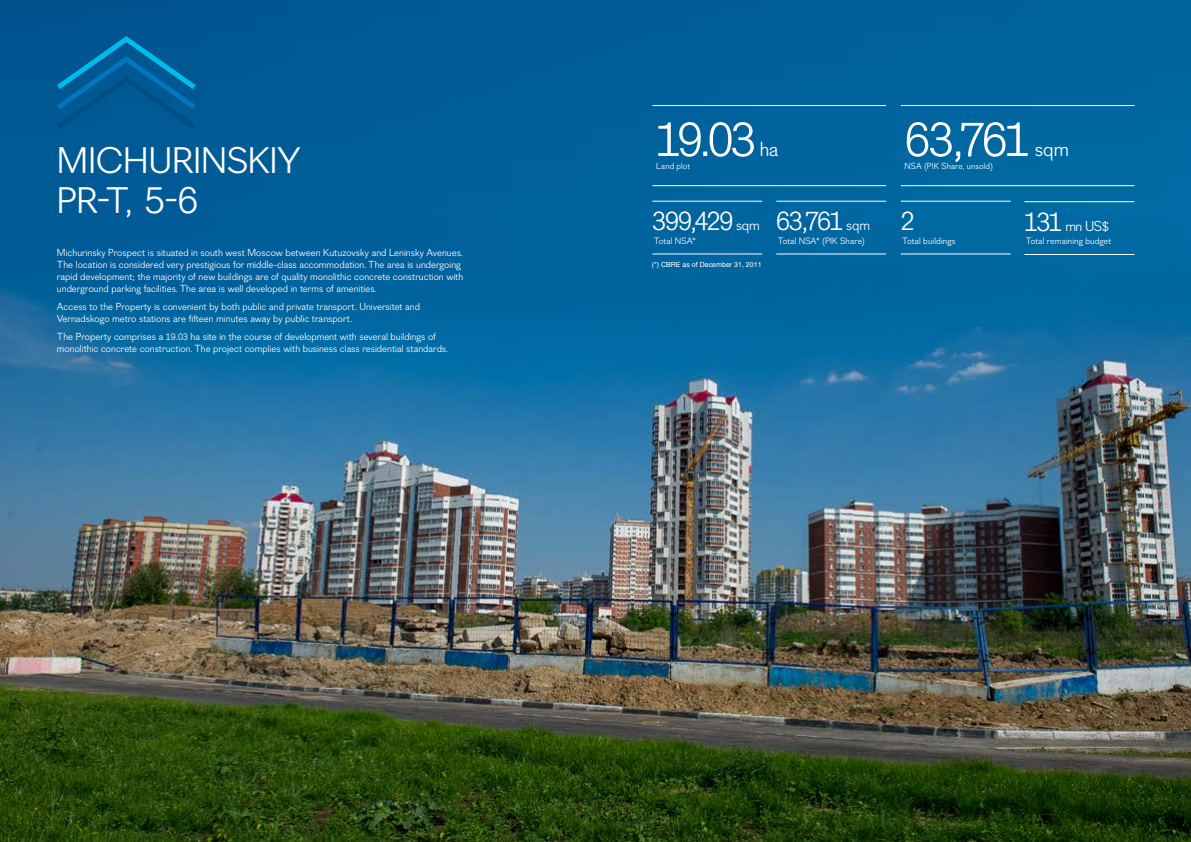
<style>
.page{position:relative;width:1191px;height:842px;background:#fff}
.page>*{position:absolute;margin:0;border:0;box-sizing:border-box;transform-origin:0 0}
.t1{font:51px "Figgins Sans";color:#fff}
.t2{font:36px/40px "Figgins Sans";letter-spacing:-.005em;color:#fff}
.t3{font:28px "Figgins Sans";color:#fff}
.t4{font:20px "Figgins Sans";color:#fff}
.t5{font:14px "Figgins Sans";color:#fff}
.t6{font:10px/12px "Figgins Sans";color:#fff}
.t7{font:9px "Figgins Sans";letter-spacing:.015em;color:#fff}
.t8{font:8.6px "Figgins Sans";letter-spacing:.015em;color:#fff}
.t9{font:7px "Helios C";color:#fff}
.s1{font-size:14px}
.s2{font-size:28px}
</style>
<div class="page">
<img style="left:0;top:0;width:1191px;height:842px">
<hr style="left:652px;top:105px;width:234px;height:1px;background:#fff">
<hr style="left:900px;top:105px;width:234px;height:1px;background:#fff">
<hr style="left:652px;top:185px;width:234px;height:1px;background:#fff">
<hr style="left:900px;top:185px;width:234px;height:1px;background:#fff">
<hr style="left:652px;top:201px;width:110px;height:1px;background:#fff">
<hr style="left:652px;top:253px;width:110px;height:1px;background:#fff">
<hr style="left:776px;top:201px;width:110px;height:1px;background:#fff">
<hr style="left:776px;top:253px;width:110px;height:1px;background:#fff">
<hr style="left:900px;top:201px;width:110px;height:1px;background:#fff">
<hr style="left:900px;top:253px;width:110px;height:1px;background:#fff">
<hr style="left:1024px;top:201px;width:110px;height:1px;background:#fff">
<hr style="left:1024px;top:254px;width:110px;height:1px;background:#fff">
<svg style="left:51px;top:33px;width:150px;height:101px;background:#005e98"></svg>
<p class="t2" style="left:57px;top:142px;width:245px">MICHURINSKIY<br>PR-T, 5-6</p>
<p class="t6" style="left:57px;top:247px;width:408px">Michurinsky Prospect is situated in south west Moscow between Kutuzovsky and Leninsky Avenues.<br>The location is considered very prestigious for middle-class accommodation. The area is undergoing rapid development; the majority of new buildings are of quality monolithic concrete construction with underground parking facilities. The area is well developed in terms of amenities.</p>
<p class="t6" style="left:57px;top:301px;width:364px">Access to the Property is convenient by both public and private transport. Universitet and<br>Vernadskogo metro stations are fifteen minutes away by public transport.</p>
<p class="t6" style="left:57px;top:331px;width:393px">The Property comprises a 19.03 ha site in the course of development with several buildings of monolithic concrete construction. The project complies with business class residential standards.</p>
<p class="t1" style="left:656px;top:108px;width:102px">19.03</p>
<p class="t4" style="left:759px;top:137px;width:21px">ha</p>
<p class="t8" style="left:656px;top:161px;width:35px">Land plot</p>
<p class="t1" style="left:904px;top:108px;width:128px">63,761</p>
<p class="t4" style="left:1034px;top:137px;width:36px">sqm</p>
<p class="t8" style="left:904px;top:161px;width:90px">NSA (PIK Share, unsold)</p>
<p class="t3" style="left:652px;top:204px;width:109px">399,429 <span class="s1">sqm</span></p>
<p class="t7" style="left:654px;top:235px;width:43px">Total NSA*</p>
<p class="t3" style="left:776px;top:204px;width:95px">63,761 <span class="s1">sqm</span></p>
<p class="t7" style="left:777px;top:235px;width:88px">Total NSA* (PIK Share)</p>
<p class="t3" style="left:900px;top:204px;width:15px">2</p>
<p class="t7" style="left:902px;top:235px;width:55px">Total buildings</p>
<p class="t5" style="left:1024px;top:217px;width:87px"><span class="s2">131</span> mn US$</p>
<p class="t7" style="left:1025px;top:236px;width:87px">Total remaining budget</p>
<p class="t9" style="left:651px;top:261px;width:111px">(*) CBRE as of December 31, 2011</p>
</div>
